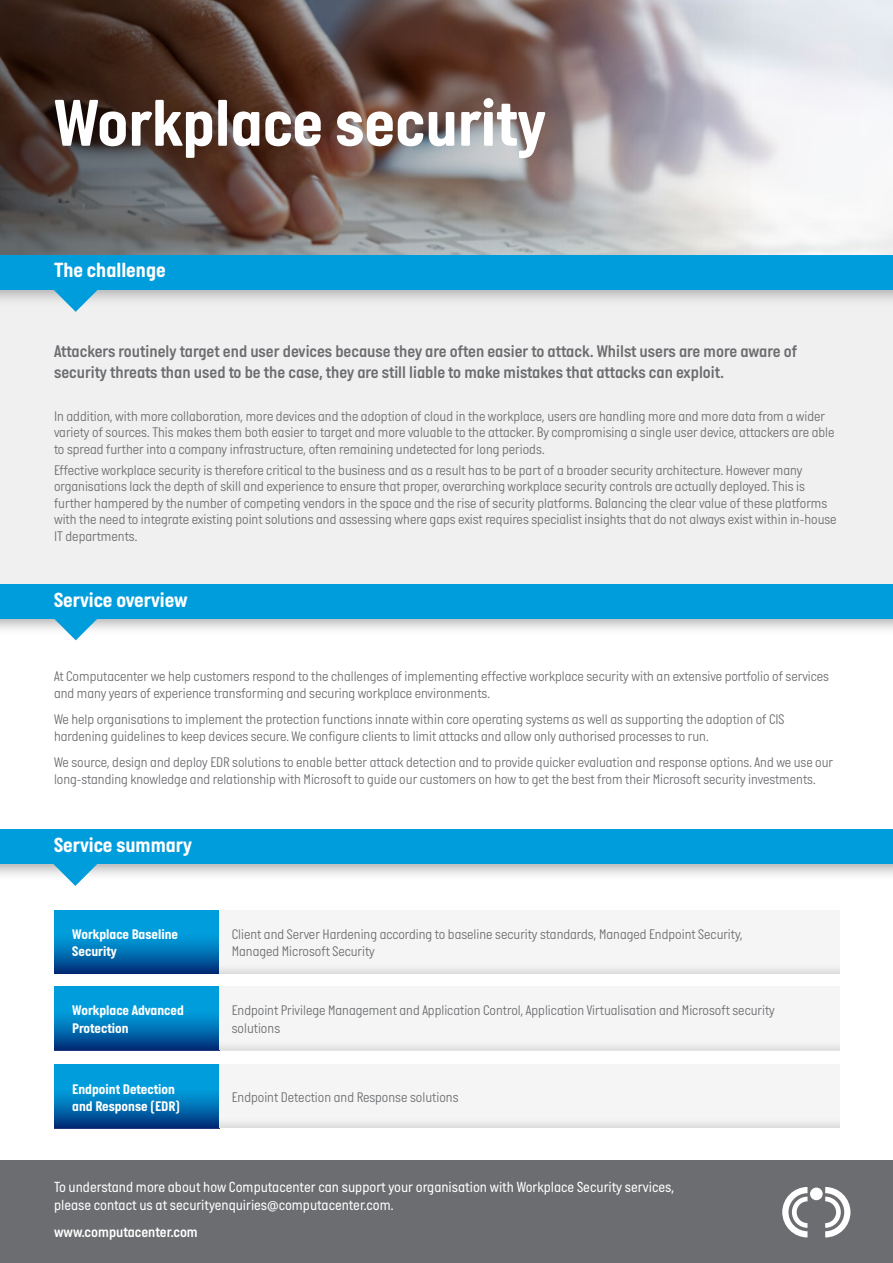
<style>
.page{position:relative;width:893px;height:1263px;background:#fff}
.page>*{position:absolute;margin:0;border:0;box-sizing:border-box;transform-origin:0 0}
.t1{font:700 67.5px "Italian Plate No One";color:#fff}
.t2{font:700 21px "Italian Plate No One";color:#fff}
.t3{font:17.25px/20.7px "Italian Plate No One D Bd";color:#6c6d70}
.t4{font:15px/18px "Italian Plate No One";color:#fff}
.t5{font:15px "Italian Plate No One D Bd";color:#fff}
.t6{font:300 14.25px/16.5px "Italian Plate No One";color:#6c6d70}
.t7{font:700 14.25px/17.1px "Italian Plate No One";color:#fff}
</style>
<div class="page">
<svg style="left:0;top:0;width:752px;height:255px;background:#746562"></svg>
<div style="left:54px;top:910px;width:165px;height:64px;background:#009ddc"></div>
<svg style="left:54px;top:940px;width:165px;height:34px;background:#0060a5"></svg>
<div style="left:54px;top:986px;width:165px;height:64px;background:#009ddc"></div>
<svg style="left:54px;top:1016px;width:165px;height:34px;background:#0062a7"></svg>
<div style="left:54px;top:1064px;width:165px;height:64px;background:#009ddc"></div>
<svg style="left:54px;top:1094px;width:165px;height:34px;background:#0061a6"></svg>
<svg style="left:0;top:619px;width:893px;height:11px"></svg>
<div style="left:0;top:864px;width:893px;height:22px;background:linear-gradient(to bottom,#cfcece,#fff)"></div>
<div style="left:0;top:283px;width:893px;height:323px;background:#f0f0f0"></div>
<div style="left:0;top:290px;width:893px;height:22px;background:linear-gradient(to bottom,#cbcaca,#f7f7f7)"></div>
<div style="left:0;top:584px;width:893px;height:35px;background:#009ddc"></div>
<div style="left:0;top:255px;width:893px;height:35px;background:#009ddc"></div>
<div style="left:0;top:829px;width:893px;height:35px;background:#009ddc"></div>
<svg style="left:54px;top:619px;width:44px;height:21px"></svg>
<svg style="left:54px;top:290px;width:43px;height:22px"></svg>
<svg style="left:54px;top:864px;width:43px;height:22px"></svg>
<div style="left:219px;top:1064px;width:620px;height:64px;background:#f5f5f5"></div>
<div style="left:219px;top:1123px;width:620px;height:5px;background:#e3e3e3"></div>
<div style="left:219px;top:910px;width:620px;height:64px;background:#f5f5f5"></div>
<div style="left:219px;top:969px;width:620px;height:5px;background:#e3e3e3"></div>
<div style="left:219px;top:986px;width:620px;height:64px;background:#f5f5f5"></div>
<div style="left:219px;top:1046px;width:620px;height:5px;background:#e6e6e6"></div>
<div style="left:0;top:1161px;width:893px;height:102px;background:#6c6d70"></div>
<svg style="left:782px;top:1187px;width:25px;height:50px"></svg>
<svg style="left:825px;top:1187px;width:25px;height:50px"></svg>
<div style="left:810px;top:1187px;width:13px;height:13px;background:#fff;border-radius:50%"></div>
<p class="t1" style="left:54px;top:87px;width:493px">Workplace security</p>
<p class="t2" style="left:54px;top:259px;width:113px">The challenge</p>
<p class="t3" style="left:54px;top:341px;width:744px">Attackers routinely target end user devices because they are often easier to attack. Whilst users are more aware of security threats than used to be the case, they are still liable to make mistakes that attacks can exploit.</p>
<p class="t6" style="left:54px;top:408px;width:782px">In addition, with more collaboration, more devices and the adoption of cloud in the workplace, users are handling more and more data from a wider variety of sources. This makes them both easier to target and more valuable to the attacker. By compromising a single user device, attackers are able to spread further into a company infrastructure, often remaining undetected for long periods.</p>
<p class="t6" style="left:54px;top:462px;width:784px">Effective workplace security is therefore critical to the business and as a result has to be part of a broader security architecture. However many organisations lack the depth of skill and experience to ensure that proper, overarching workplace security controls are actually deployed. This is further hampered by the number of competing vendors in the space and the rise of security platforms. Balancing the clear value of these platforms with the need to integrate existing point solutions and assessing where gaps exist requires specialist insights that do not always exist within in-house IT departments.</p>
<p class="t2" style="left:54px;top:588px;width:135px">Service overview</p>
<p class="t6" style="left:54px;top:668px;width:776px;line-height:17.1px">At Computacenter we help customers respond to the challenges of implementing effective workplace security with an extensive portfolio of services and many years of experience transforming and securing workplace environments.</p>
<p class="t6" style="left:54px;top:711px;width:732px;line-height:17.1px">We help organisations to implement the protection functions innate within core operating systems as well as supporting the adoption of CIS hardening guidelines to keep devices secure. We configure clients to limit attacks and allow only authorised processes to run.</p>
<p class="t6" style="left:54px;top:754px;width:781px;line-height:17.1px">We source, design and deploy EDR solutions to enable better attack detection and to provide quicker evaluation and response options. And we use our long-standing knowledge and relationship with Microsoft to guide our customers on how to get the best from their Microsoft security investments.</p>
<p class="t2" style="left:54px;top:834px;width:140px">Service summary</p>
<p class="t7" style="left:72px;top:925px;width:107px">Workplace Baseline<br>Security</p>
<p class="t7" style="left:72px;top:1002px;width:113px">Workplace Advanced<br>Protection</p>
<p class="t6" style="left:232px;top:926px;width:512px;line-height:17.1px">Client and Server Hardening according to baseline security standards, Managed Endpoint Security,<br>Managed Microsoft Security</p>
<p class="t6" style="left:232px;top:1003px;width:545px;line-height:17.1px">Endpoint Privilege Management and Application Control, Application Virtualisation and Microsoft security solutions</p>
<p class="t7" style="left:72px;top:1080px;width:109px">Endpoint Detection and Response (EDR)</p>
<p class="t6" style="left:232px;top:1090px;width:228px">Endpoint Detection and Response solutions</p>
<p class="t4" style="left:54px;top:1178px;width:622px">To understand more about how Computacenter can support your organisation with Workplace Security services, please contact us at securityenquiries@computacenter.com.</p>
<p class="t5" style="left:54px;top:1224px;width:145px">www.computacenter.com</p>
</div>
